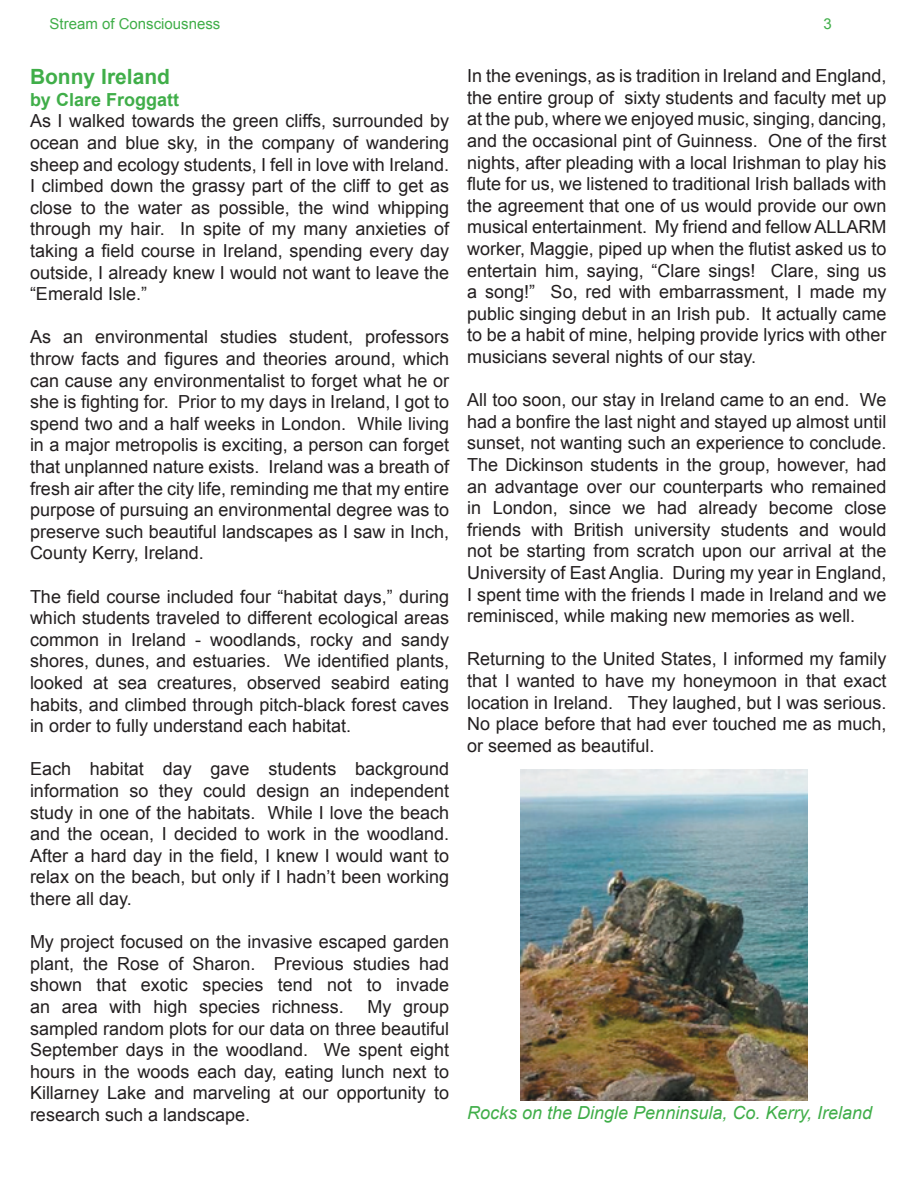
<style>
.page{position:relative;width:918px;height:1188px;background:#fff}
.page>*{position:absolute;margin:0;border:0;box-sizing:border-box;transform-origin:0 0}
.t1{font:700 21px "Arial";color:#40ae49}
.t2{font:18px/21.6px "Arial";color:#231f20;text-align:justify}
.t3{font:italic 18px "Arial";color:#40ae49}
.t4{font:700 18px "Arial";color:#40ae49}
.t5{font:15px "Arial";color:#40ae49}
</style>
<div class="page">
<img style="left:520px;top:769px;width:287px;height:332px">
<p class="t5" style="left:50px;top:15px;width:172px">Stream of Consciousness</p>
<p class="t5" style="left:824px;top:15px;width:10px">3</p>
<p class="t1" style="left:30px;top:65px;width:142px">Bonny Ireland</p>
<p class="t4" style="left:30px;top:89px;width:151px">by Clare Froggatt</p>
<p class="t2" style="left:30px;top:110px;width:421px">As I walked towards the green cliffs, surrounded by ocean and blue sky, in the company of wandering sheep and ecology students, I fell in love with Ireland.<br>I climbed down the grassy part of the cliff to get as close to the water as possible, the wind whipping through my hair. In spite of my many anxieties of taking a field course in Ireland, spending every day outside, I already knew I would not want to leave the “Emerald Isle.”</p>
<p class="t2" style="left:30px;top:326px;width:421px">As an environmental studies student, professors throw facts and figures and theories around, which can cause any environmentalist to forget what he or she is fighting for. Prior to my days in Ireland, I got to spend two and a half weeks in London. While living in a major metropolis is exciting, a person can forget that unplanned nature exists. Ireland was a breath of fresh air after the city life, reminding me that my entire purpose of pursuing an environmental degree was to preserve such beautiful landscapes as I saw in Inch, County Kerry, Ireland.</p>
<p class="t2" style="left:30px;top:586px;width:421px">The field course included four “habitat days,” during which students traveled to different ecological areas common in Ireland - woodlands, rocky and sandy shores, dunes, and estuaries. We identified plants, looked at sea creatures, observed seabird eating habits, and climbed through pitch-black forest caves in order to fully understand each habitat.</p>
<p class="t2" style="left:30px;top:758px;width:421px">Each habitat day gave students background information so they could design an independent study in one of the habitats. While I love the beach and the ocean, I decided to work in the woodland.<br>After a hard day in the field, I knew I would want to relax on the beach, but only if I hadn’t been working there all day.</p>
<p class="t2" style="left:30px;top:931px;width:421px">My project focused on the invasive escaped garden plant, the Rose of Sharon. Previous studies had shown that exotic species tend not to invade an area with high species richness.</p>
<p class="t2" style="left:30px;top:996px;width:421px;text-indent:337px">My group sampled random plots for our data on three beautiful September days in the woodland. We spent eight hours in the woods each day, eating lunch next to Killarney Lake and marveling at our opportunity to research such a landscape.</p>
<p class="t2" style="left:467px;top:65px;width:421px">In the evenings, as is tradition in Ireland and England, the entire group of sixty students and faculty met up at the pub, where we enjoyed music, singing, dancing, and the occasional pint of Guinness. One of the first nights, after pleading with a local Irishman to play his flute for us, we listened to traditional Irish ballads with the agreement that one of us would provide our own musical entertainment. My friend and fellow ALLARM worker, Maggie, piped up when the flutist asked us to entertain him, saying, “Clare sings! Clare, sing us a song!” So, red with embarrassment, I made my public singing debut in an Irish pub. It actually came to be a habit of mine, helping provide lyrics with other musicians several nights of our stay.</p>
<p class="t2" style="left:467px;top:389px;width:421px">All too soon, our stay in Ireland came to an end. We had a bonfire the last night and stayed up almost until sunset, not wanting such an experience to conclude.<br>The Dickinson students in the group, however, had an advantage over our counterparts who remained in London, since we had already become close friends with British university students and would not be starting from scratch upon our arrival at the University of East Anglia. During my year in England, I spent time with the friends I made in Ireland and we reminisced, while making new memories as well.</p>
<p class="t2" style="left:467px;top:648px;width:421px">Returning to the United States, I informed my family that I wanted to have my honeymoon in that exact location in Ireland. They laughed, but I was serious.<br>No place before that had ever touched me as much, or seemed as beautiful.</p>
<p class="t3" style="left:467px;top:1102px;width:406px">Rocks on the Dingle Penninsula, Co. Kerry, Ireland</p>
</div>
